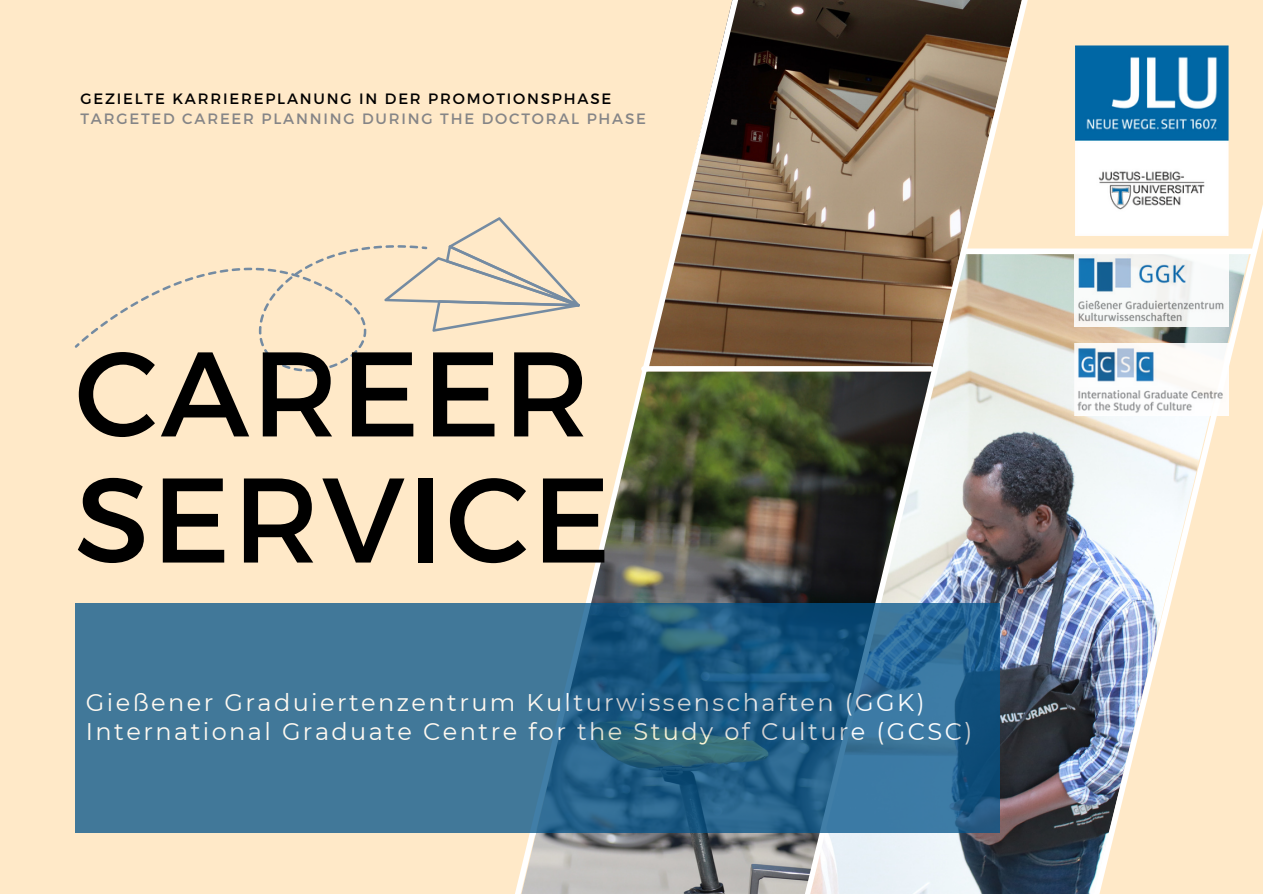
<style>
.page{position:relative;width:1263px;height:894px;background:#fff}
.page>*{position:absolute;margin:0;border:0;box-sizing:border-box;transform-origin:0 0}
.t1{font:120px/126px "Montserrat";letter-spacing:.02em;color:#000}
.t2{font:24px/29.2px "Montserrat";letter-spacing:.1em;color:#fff}
.t3{font:15px "Montserrat";letter-spacing:.12em;color:#858587}
.t4{font:15px "Montserrat";letter-spacing:.12em;color:#000}
</style>
<div class="page">
<div style="left:0;top:0;width:1263px;height:893px;background:#ffe9c8"></div>
<svg style="left:75px;top:224px;width:412px;height:147px"></svg>
<img style="left:777px;top:0;width:247px;height:893px">
<svg style="left:487px;top:0;width:283px;height:833px"></svg>
<div style="left:964px;top:248px;width:287px;height:6px;background:#fff"></div>
<div style="left:644px;top:366px;width:287px;height:5px;background:#fff"></div>
<img style="left:1024px;top:0;width:239px;height:893px">
<img style="left:489px;top:371px;width:442px;height:522px">
<svg style="left:75px;top:602px;width:924px;height:230px;background:#336d91"></svg>
<img style="left:1075px;top:45px;width:153px;height:190px">
<img style="left:1074px;top:343px;width:154px;height:72px">
<img style="left:1075px;top:253px;width:154px;height:74px">
<p class="t4" style="left:80px;top:88px;width:532px">GEZIELTE KARRIEREPLANUNG IN DER PROMOTIONSPHASE</p>
<p class="t3" style="left:80px;top:109px;width:567px">TARGETED CAREER PLANNING DURING THE DOCTORAL PHASE</p>
<p class="t1" style="left:75px;top:324px;width:537px">CAREER<br>SERVICE</p>
<p class="t2" style="left:86px;top:687px;width:888px">Gießener Graduiertenzentrum Kulturwissenschaften (GGK)<br>International Graduate Centre for the Study of Culture (GCSC)</p>
</div>
